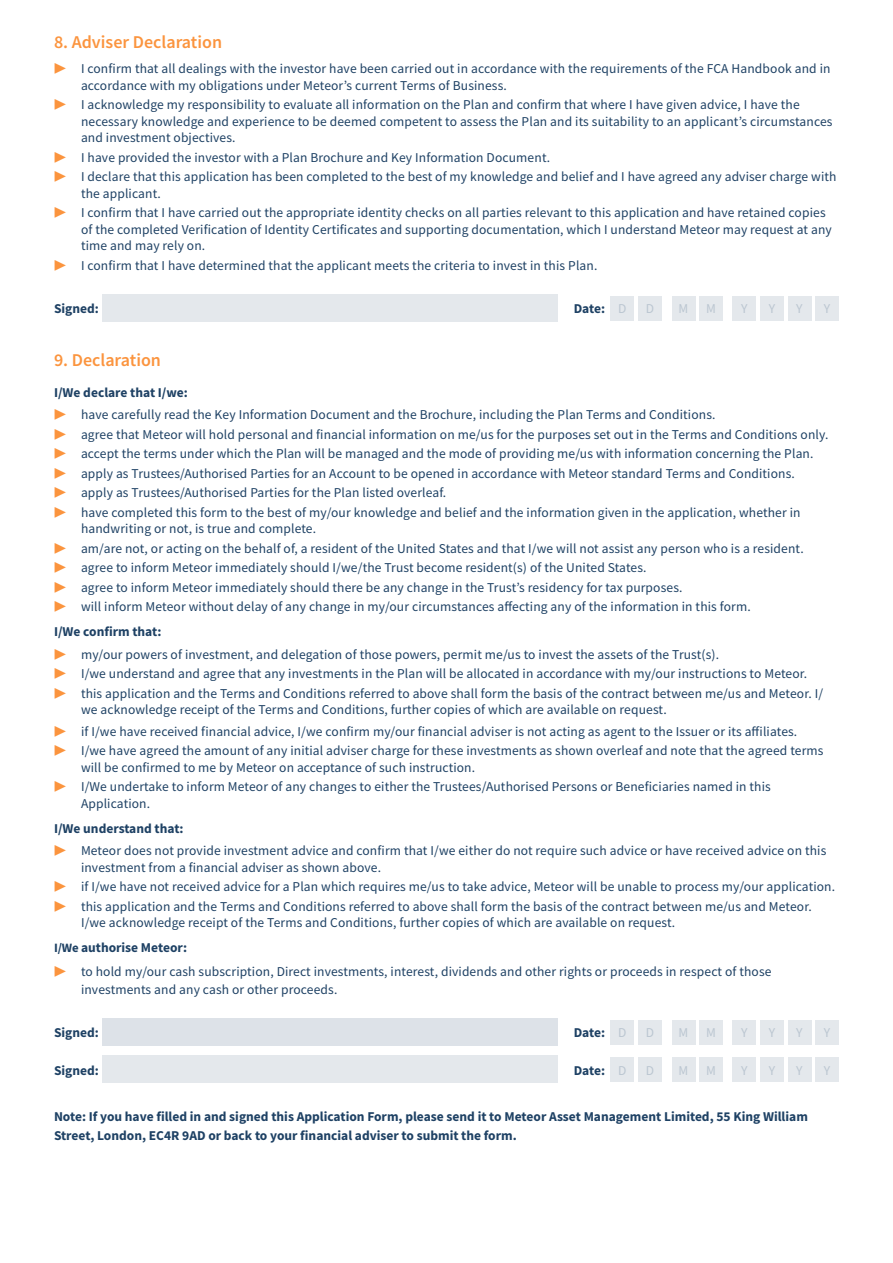
<style>
.page{position:relative;width:893px;height:1263px;background:#fff}
.page>*{position:absolute;margin:0;border:0;box-sizing:border-box;transform-origin:0 0}
.Sub-heading{font:600 18px "Source Sans Pro";color:#fb943e}
.t1{font:13.5px/16.5px "Source Sans Pro";letter-spacing:.01em;color:#1e4164}
.Body_Text{font:700 13.5px/18.8px "Source Sans Pro";color:#1e4164}
.Body_Text-2{font:13.5px "Source Sans Pro";color:#bbc6d1}
.s1{color:#fb943e}
.s2{font-size:12.75px}
</style>
<div class="page">
<div style="left:102px;top:294px;width:456px;height:27px;background:#e4e8ec"></div>
<div style="left:610px;top:296px;width:24px;height:25px;background:#e4e8ec"></div>
<div style="left:638px;top:296px;width:24px;height:25px;background:#e4e8ec"></div>
<div style="left:672px;top:296px;width:23px;height:25px;background:#e4e8ec"></div>
<div style="left:699px;top:296px;width:24px;height:25px;background:#e4e8ec"></div>
<div style="left:732px;top:296px;width:24px;height:25px;background:#e4e8ec"></div>
<div style="left:760px;top:296px;width:24px;height:25px;background:#e4e8ec"></div>
<div style="left:788px;top:296px;width:23px;height:25px;background:#e4e8ec"></div>
<div style="left:815px;top:296px;width:24px;height:25px;background:#e4e8ec"></div>
<div style="left:102px;top:1018px;width:456px;height:27px;background:#dde2e8"></div>
<div style="left:610px;top:1020px;width:24px;height:24px;background:#e4e8ec"></div>
<div style="left:638px;top:1020px;width:24px;height:24px;background:#e4e8ec"></div>
<div style="left:672px;top:1020px;width:23px;height:24px;background:#e4e8ec"></div>
<div style="left:699px;top:1020px;width:24px;height:24px;background:#e4e8ec"></div>
<div style="left:732px;top:1020px;width:24px;height:24px;background:#e4e8ec"></div>
<div style="left:760px;top:1020px;width:24px;height:24px;background:#e4e8ec"></div>
<div style="left:788px;top:1020px;width:23px;height:24px;background:#e4e8ec"></div>
<div style="left:815px;top:1020px;width:24px;height:24px;background:#e4e8ec"></div>
<div style="left:102px;top:1056px;width:456px;height:27px;background:#e4e8ec"></div>
<div style="left:610px;top:1057px;width:24px;height:25px;background:#e4e8ec"></div>
<div style="left:638px;top:1057px;width:24px;height:25px;background:#e4e8ec"></div>
<div style="left:672px;top:1057px;width:23px;height:25px;background:#e4e8ec"></div>
<div style="left:699px;top:1057px;width:24px;height:25px;background:#e4e8ec"></div>
<div style="left:732px;top:1057px;width:24px;height:25px;background:#e4e8ec"></div>
<div style="left:760px;top:1057px;width:24px;height:25px;background:#e4e8ec"></div>
<div style="left:788px;top:1057px;width:23px;height:25px;background:#e4e8ec"></div>
<div style="left:815px;top:1057px;width:24px;height:25px;background:#e4e8ec"></div>
<p class="Sub-heading" style="left:54px;top:30px;width:170px">8. Adviser Declaration</p>
<p class="t1" style="left:81px;top:61px;width:751px;text-indent:-27px"><span class="s1">▶</span> I confirm that all dealings with the investor have been carried out in accordance with the requirements of the FCA Handbook and in accordance with my obligations under Meteor’s current Terms of Business.</p>
<p class="t1" style="left:81px;top:97px;width:753px;text-indent:-27px"><span class="s1">▶</span> I acknowledge my responsibility to evaluate all information on the Plan and confirm that where I have given advice, I have the necessary knowledge and experience to be deemed competent to assess the Plan and its suitability to an applicant’s circumstances and investment objectives.</p>
<p class="t1" style="left:54px;top:149px;width:498px"><span class="s1">▶</span> I have provided the investor with a Plan Brochure and Key Information Document.</p>
<p class="t1" style="left:81px;top:169px;width:757px;text-indent:-27px"><span class="s1">▶</span> I declare that this application has been completed to the best of my knowledge and belief and I have agreed any adviser charge with the applicant.</p>
<p class="t1" style="left:81px;top:205px;width:752px;text-indent:-27px"><span class="s1">▶</span> I confirm that I have carried out the appropriate identity checks on all parties relevant to this application and have retained copies of the completed Verification of Identity Certificates and supporting documentation, which I understand Meteor may request at any time and may rely on.</p>
<p class="t1" style="left:54px;top:257px;width:545px"><span class="s1">▶</span> I confirm that I have determined that the applicant meets the criteria to invest in this Plan.</p>
<p class="Body_Text" style="left:54px;top:299px;width:46px">Signed:</p>
<p class="Body_Text" style="left:574px;top:299px;width:33px">Date:</p>
<p class="Body_Text-2" style="left:618px;top:300px;width:10px">D</p>
<p class="Body_Text-2" style="left:646px;top:300px;width:10px">D</p>
<p class="Body_Text-2" style="left:679px;top:300px;width:11px">M</p>
<p class="Body_Text-2" style="left:706px;top:300px;width:11px">M</p>
<p class="Body_Text-2" style="left:741px;top:300px;width:8px">Y</p>
<p class="Body_Text-2" style="left:769px;top:300px;width:8px">Y</p>
<p class="Body_Text-2" style="left:796px;top:300px;width:8px">Y</p>
<p class="Body_Text-2" style="left:824px;top:300px;width:8px">Y</p>
<p class="Sub-heading" style="left:54px;top:348px;width:109px">9. Declaration</p>
<p class="Body_Text" style="left:54px;top:383px;width:135px">I/We declare that I/we:</p>
<p class="t1" style="left:54px;top:406px;width:663px"><span class="s1">▶</span> have carefully read the Key Information Document and the Brochure, including the Plan Terms and Conditions.</p>
<p class="t1" style="left:54px;top:426px;width:776px"><span class="s1">▶</span> agree that Meteor will hold personal and financial information on me/us for the purposes set out in the Terms and Conditions only.</p>
<p class="t1" style="left:54px;top:445px;width:761px"><span class="s1">▶</span> accept the terms under which the Plan will be managed and the mode of providing me/us with information concerning the Plan.</p>
<p class="t1" style="left:54px;top:465px;width:742px"><span class="s1">▶</span> apply as Trustees/Authorised Parties for an Account to be opened in accordance with Meteor standard Terms and Conditions.</p>
<p class="t1" style="left:54px;top:484px;width:394px"><span class="s1">▶</span> apply as Trustees/Authorised Parties for the Plan listed overleaf.</p>
<p class="t1" style="left:81px;top:504px;width:721px;text-indent:-27px"><span class="s1">▶</span> have completed this form to the best of my/our knowledge and belief and the information given in the application, whether in handwriting or not, is true and complete.</p>
<p class="t1" style="left:54px;top:540px;width:751px"><span class="s1">▶</span> am/are not, or acting on the behalf of, a resident of the United States and that I/we will not assist any person who is a resident.</p>
<p class="t1" style="left:54px;top:559px;width:594px"><span class="s1">▶</span> agree to inform Meteor immediately should I/we/the Trust become resident(s) of the United States.</p>
<p class="t1" style="left:54px;top:579px;width:630px"><span class="s1">▶</span> agree to inform Meteor immediately should there be any change in the Trust’s residency for tax purposes.</p>
<p class="t1" style="left:54px;top:598px;width:698px"><span class="s1">▶</span> will inform Meteor without delay of any change in my/our circumstances affecting any of the information in this form.</p>
<p class="Body_Text" style="left:54px;top:622px;width:109px">I/We confirm that:</p>
<p class="t1" style="left:54px;top:646px;width:667px"><span class="s1">▶</span> my/our powers of investment, and delegation of those powers, permit me/us to invest the assets of the Trust(s).</p>
<p class="t1" style="left:54px;top:665px;width:755px"><span class="s1">▶</span> I/we understand and agree that any investments in the Plan will be allocated in accordance with my/our instructions to Meteor.</p>
<p class="t1" style="left:81px;top:685px;width:744px;text-indent:-27px"><span class="s1">▶</span> this application and the Terms and Conditions referred to above shall form the basis of the contract between me/us and Meteor. I/ we acknowledge receipt of the Terms and Conditions, further copies of which are available on request.</p>
<p class="t1" style="left:54px;top:723px;width:745px"><span class="s1">▶</span> if I/we have received financial advice, I/we confirm my/our financial adviser is not acting as agent to the Issuer or its affiliates.</p>
<p class="t1" style="left:81px;top:742px;width:744px;text-indent:-27px"><span class="s1">▶</span> I/we have agreed the amount of any initial adviser charge for these investments as shown overleaf and note that the agreed terms will be confirmed to me by Meteor on acceptance of such instruction.</p>
<p class="t1" style="left:81px;top:778px;width:691px;text-indent:-27px"><span class="s1">▶</span> I/We undertake to inform Meteor of any changes to either the Trustees/Authorised Persons or Beneficiaries named in this<br>Application.</p>
<p class="Body_Text" style="left:54px;top:818px;width:131px">I/We understand that:</p>
<p class="t1" style="left:81px;top:842px;width:747px;text-indent:-27px"><span class="s1">▶</span> Meteor does not provide investment advice and confirm that I/we either do not require such advice or have received advice on this investment from a financial adviser as shown above.</p>
<p class="t1" style="left:54px;top:878px;width:783px"><span class="s1">▶</span> if I/we have not received advice for a Plan which requires me/us to take advice, Meteor will be unable to process my/our application.</p>
<p class="t1" style="left:81px;top:898px;width:732px;text-indent:-27px"><span class="s1">▶</span> this application and the Terms and Conditions referred to above shall form the basis of the contract between me/us and Meteor.<br>I/we acknowledge receipt of the Terms and Conditions, further copies of which are available on request.</p>
<p class="Body_Text" style="left:54px;top:938px;width:135px"><span class="s2">I/We</span> authorise Meteor:</p>
<p class="t1" style="left:81px;top:962px;width:692px;line-height:18px;text-indent:-27px"><span class="s1">▶</span> to hold my/our cash subscription, Direct investments, interest, dividends and other rights or proceeds in respect of those investments and any cash or other proceeds.</p>
<p class="Body_Text" style="left:54px;top:1023px;width:46px">Signed:</p>
<p class="Body_Text" style="left:574px;top:1023px;width:33px">Date:</p>
<p class="Body_Text-2" style="left:618px;top:1024px;width:10px">D</p>
<p class="Body_Text-2" style="left:646px;top:1024px;width:10px">D</p>
<p class="Body_Text-2" style="left:679px;top:1024px;width:11px">M</p>
<p class="Body_Text-2" style="left:706px;top:1024px;width:11px">M</p>
<p class="Body_Text-2" style="left:741px;top:1024px;width:8px">Y</p>
<p class="Body_Text-2" style="left:769px;top:1024px;width:8px">Y</p>
<p class="Body_Text-2" style="left:796px;top:1024px;width:8px">Y</p>
<p class="Body_Text-2" style="left:824px;top:1024px;width:8px">Y</p>
<p class="Body_Text" style="left:54px;top:1061px;width:46px">Signed:</p>
<p class="Body_Text" style="left:574px;top:1061px;width:33px">Date:</p>
<p class="Body_Text-2" style="left:618px;top:1061px;width:10px">D</p>
<p class="Body_Text-2" style="left:646px;top:1061px;width:10px">D</p>
<p class="Body_Text-2" style="left:679px;top:1061px;width:11px">M</p>
<p class="Body_Text-2" style="left:706px;top:1061px;width:11px">M</p>
<p class="Body_Text-2" style="left:741px;top:1061px;width:8px">Y</p>
<p class="Body_Text-2" style="left:769px;top:1061px;width:8px">Y</p>
<p class="Body_Text-2" style="left:796px;top:1062px;width:8px">Y</p>
<p class="Body_Text-2" style="left:824px;top:1062px;width:8px">Y</p>
<p class="Body_Text" style="left:54px;top:1107px;width:755px">Note: If you have filled in and signed this Application Form, please send it to Meteor Asset Management Limited, 55 King William<br>Street, London, EC4R 9AD or back to your financial adviser to submit the form.</p>
</div>
